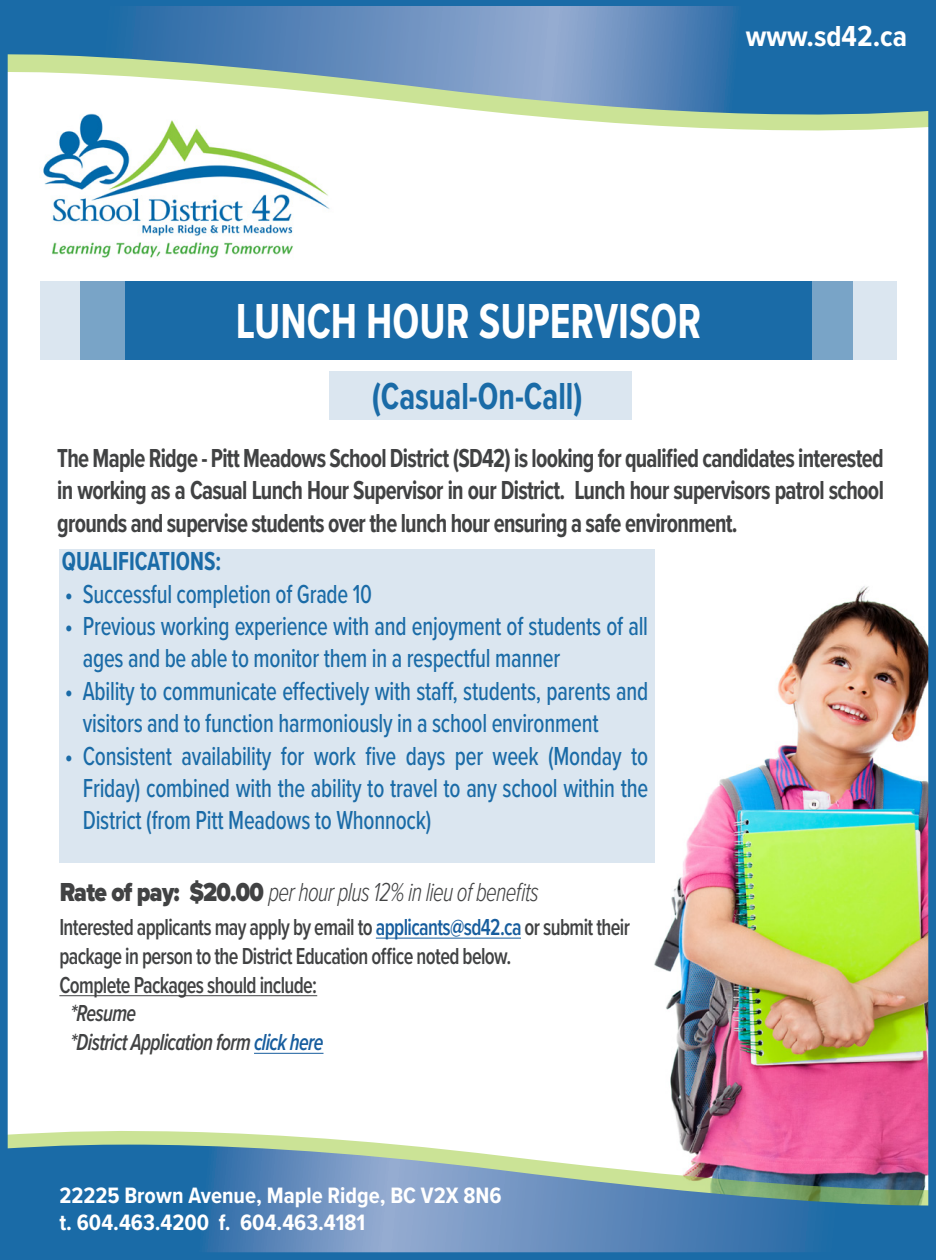
<style>
.page{position:relative;width:936px;height:1260px;background:#fff}
.page>*{position:absolute;margin:0;border:0;box-sizing:border-box;transform-origin:0 0}
.t1{font:700 51px "Proxima Nova Cond";color:#fff;scale:.85 1}
.t2{font:700 39px "Proxima Nova Cond";color:#1a6ba7;scale:.85 1}
.t3{font:700 30px "Proxima Nova Cond";color:#fff}
.t4{font:500 27px/32.4px "Proxima Nova Cond";letter-spacing:-.01em;color:#1a6ba7;scale:.85 1}
.t5{font:700 27px/32.4px "Proxima Nova Cond";letter-spacing:-.03em;color:#414243;text-align:justify;scale:.85 1}
.t6{font:italic 300 27px "Proxima Nova Cond";letter-spacing:-.03em;color:#414243;scale:.85 1}
.t7{font:700 27px "Proxima Nova Cond";color:#1a6ba7;scale:.85 1}
.t8{font:600 24px/28.8px "Proxima Nova Cond";letter-spacing:-.03em;color:#414243;scale:.85 1}
.t9{font:italic 600 24px "Proxima Nova Cond";letter-spacing:-.03em;color:#414243;scale:.85 1}
.t10{font:700 23.1px "Proxima Nova Cond";color:#fff}
.s1{font-family:"Proxima Nova";font-weight:900;font-style:normal}
.s2{color:#175d9e}
</style>
<div class="page">
<div style="left:329px;top:371px;width:303px;height:48px;background:#dbe6f0"></div>
<img style="left:599px;top:586px;width:328px;height:542px">
<div style="left:40px;top:281px;width:856px;height:79px;background:#dbe6f0"></div>
<div style="left:80px;top:281px;width:773px;height:79px;background:#79a4c7"></div>
<div style="left:125px;top:281px;width:687px;height:79px;background:#1a6ba7"></div>
<svg style="left:9px;top:1128px;width:918px;height:17px"></svg>
<svg style="left:9px;top:1145px;width:918px;height:106px;background:#658ab0"></svg>
<svg style="left:684px;top:127px;width:243px;height:4px"></svg>
<div style="left:0;top:0;width:936px;height:1260px;border:8px solid #1a6ba7"></div>
<svg style="left:4px;top:6px;width:932px;height:121px;background:#749fba"></svg>
<hr style="left:376px;top:938px;width:145px;height:1px;background:#175d9e">
<hr style="left:59px;top:995px;width:258px;height:1px;background:#414243">
<hr style="left:254px;top:1053px;width:70px;height:1px;background:#175d9e">
<div style="left:59px;top:549px;width:596px;height:313px;background:#dbe6f0"></div>
<img style="left:40px;top:109px;width:293px;height:149px">
<p class="t3" style="left:746px;top:18px;width:163px">www.sd42.ca</p>
<p class="t1" style="left:236px;top:291px;width:549px">LUNCH HOUR SUPERVISOR</p>
<p class="t2" style="left:372px;top:373px;width:250px">(Casual-On-Call)</p>
<p class="t5" style="left:57px;top:443px;width:974px">The Maple Ridge - Pitt Meadows School District (SD42) is looking for qualified candidates interested in working as a Casual Lunch Hour Supervisor in our District. Lunch hour supervisors patrol school grounds and supervise students over the lunch hour ensuring a safe environment.</p>
<p class="t7" style="left:62px;top:545px;width:189px">QUALIFICATIONS:</p>
<p class="t4" style="left:65px;top:578px;width:363px">• Successful completion of Grade 10</p>
<p class="t4" style="left:83px;top:610px;width:667px;text-indent:-18px">• Previous working experience with and enjoyment of students of all ages and be able to monitor them in a respectful manner</p>
<p class="t4" style="left:83px;top:675px;width:667px;text-indent:-18px">• Ability to communicate effectively with staff, students, parents and visitors and to function harmoniously in a school environment</p>
<p class="t4" style="left:83px;top:740px;width:667px;text-align:justify;text-indent:-18px">• Consistent availability for work five days per week (Monday to Friday) combined with the ability to travel to any school within the District (from Pitt Meadows to Whonnock)</p>
<p class="t6" style="left:60px;top:875px;width:565px"><span class="s1">Rate of pay: $20.00</span> per hour plus 12% in lieu of benefits</p>
<p class="t8" style="left:59px;top:913px;width:673px">Interested applicants may apply by email to <span class="s2">applicants@sd42.ca</span> or submit their package in person to the District Education office noted below.</p>
<p class="t8" style="left:59px;top:971px;width:305px">Complete Packages should include:</p>
<p class="t9" style="left:71px;top:999px;width:79px">*Resume</p>
<p class="t9" style="left:71px;top:1028px;width:299px">*District Application form <span class="s2">click here</span></p>
<p class="t10" style="left:59px;top:1181px;width:444px">22225 Brown Avenue, Maple Ridge, BC V2X 8N6</p>
<p class="t10" style="left:59px;top:1209px;width:308px">t. 604.463.4200 f. 604.463.4181</p>
</div>
